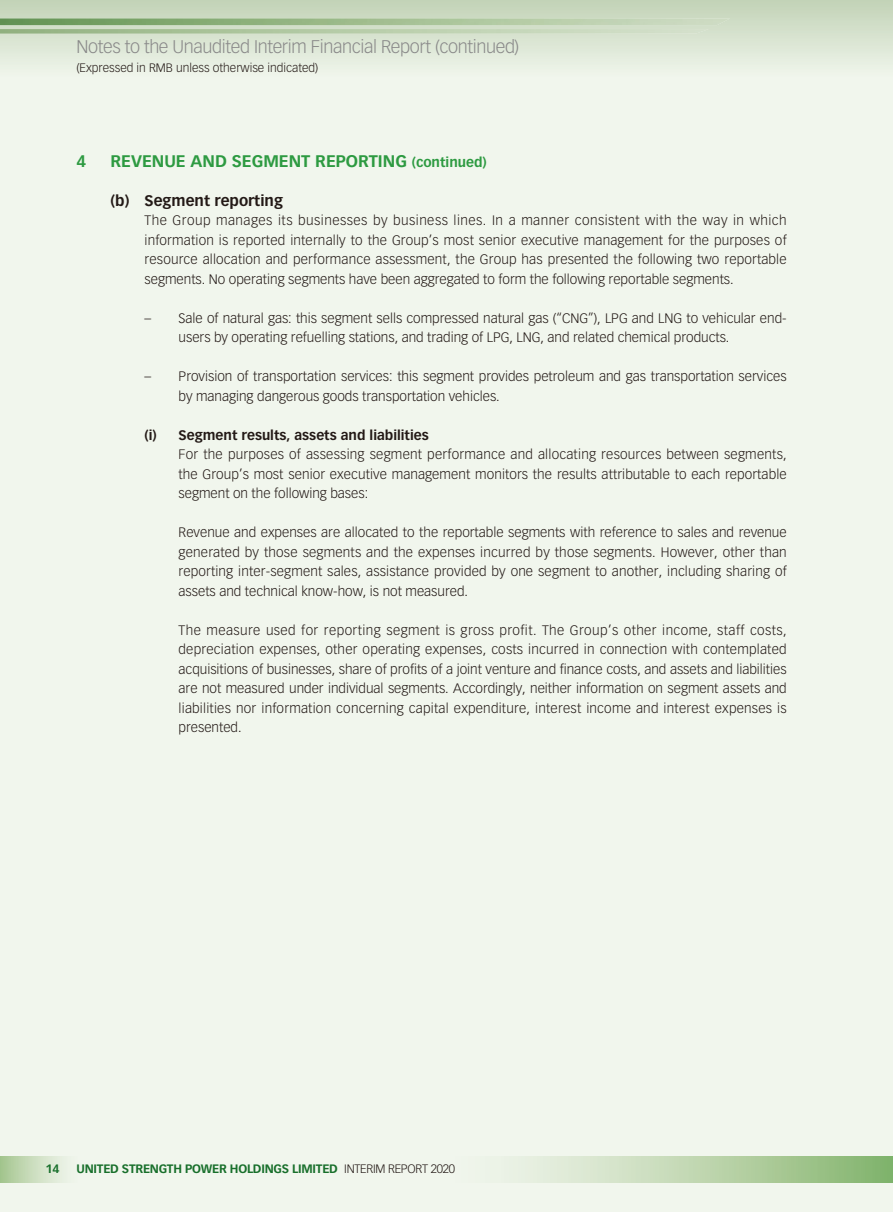
<style>
.page{position:relative;width:893px;height:1212px;background:#f1f6ed}
.page>*{position:absolute;margin:0;border:0;box-sizing:border-box;transform-origin:0 0}
.t1{font:300 18px "Vectora LT Std";letter-spacing:-.02em;color:#898989}
.t2{font:700 16.5px "Vectora LT Std";color:#2d9a41}
.t3{font:700 15px "Vectora LT Std";color:#231916}
.t4{font:300 13.5px/19.5px "Vectora LT Std";color:#231916;text-align:justify}
.t5{font:700 13.5px "Vectora LT Std";color:#231916}
.t6{font:700 12px "Vectora LT Std";letter-spacing:-.02em;color:#186f2b}
.t7{font:300 12px "Vectora LT Std";color:#231916}
.s1{font-size:13.5px}
.s2{font-weight:300;color:#231916}
</style>
<div class="page">
<div style="left:0;top:1157px;width:77px;height:25px;background:linear-gradient(to right,#a7c792,#f7f9f4)"></div>
<div style="left:456px;top:1157px;width:437px;height:25px;background:linear-gradient(to right,#fbfbf8,#88b671)"></div>
<svg style="left:0;top:0;width:893px;height:62px"></svg>
<img style="left:0;top:18px;width:730px;height:7px">
<img style="left:0;top:29px;width:709px;height:5px">
<h1 class="t1" style="left:77px;top:38px;width:444px">Notes to the Unaudited Interim Financial Report (continued)</h1>
<p class="t7" style="left:77px;top:62px;width:243px">(Expressed in RMB unless otherwise indicated)</p>
<p class="t2" style="left:77px;top:153px;width:11px">4</p>
<p class="t2" style="left:111px;top:153px;width:378px">REVENUE AND SEGMENT REPORTING <span class="s1">(continued)</span></p>
<p class="t3" style="left:111px;top:193px;width:174px">(b) Segment reporting</p>
<p class="t4" style="left:145px;top:212px;width:644px">The Group manages its businesses by business lines. In a manner consistent with the way in which information is reported internally to the Group’s most senior executive management for the purposes of resource allocation and performance assessment, the Group has presented the following two reportable segments. No operating segments have been aggregated to form the following reportable segments.</p>
<p class="t4" style="left:179px;top:309px;width:610px;text-indent:-34px">– Sale of natural gas: this segment sells compressed natural gas (“CNG”), LPG and LNG to vehicular end&shy;users by operating refuelling stations, and trading of LPG, LNG, and related chemical products.</p>
<p class="t4" style="left:179px;top:368px;width:609px;text-indent:-34px">– Provision of transportation services: this segment provides petroleum and gas transportation services by managing dangerous goods transportation vehicles.</p>
<p class="t5" style="left:145px;top:429px;width:286px">(i) Segment results, assets and liabilities</p>
<p class="t4" style="left:179px;top:446px;width:610px">For the purposes of assessing segment performance and allocating resources between segments, the Group’s most senior executive management monitors the results attributable to each reportable segment on the following bases:</p>
<p class="t4" style="left:179px;top:524px;width:610px">Revenue and expenses are allocated to the reportable segments with reference to sales and revenue generated by those segments and the expenses incurred by those segments. However, other than reporting inter-segment sales, assistance provided by one segment to another, including sharing of assets and technical know-how, is not measured.</p>
<p class="t4" style="left:179px;top:621px;width:610px">The measure used for reporting segment is gross profit. The Group’s other income, staff costs, depreciation expenses, other operating expenses, costs incurred in connection with contemplated acquisitions of businesses, share of profits of a joint venture and finance costs, and assets and liabilities are not measured under individual segments. Accordingly, neither information on segment assets and liabilities nor information concerning capital expenditure, interest income and interest expenses is presented.</p>
<p class="t6" style="left:46px;top:1163px;width:15px">14</p>
<p class="t6" style="left:77px;top:1163px;width:380px">UNITED STRENGTH POWER HOLDINGS LIMITED <span class="s2">INTERIM REPORT 2020</span></p>
</div>
